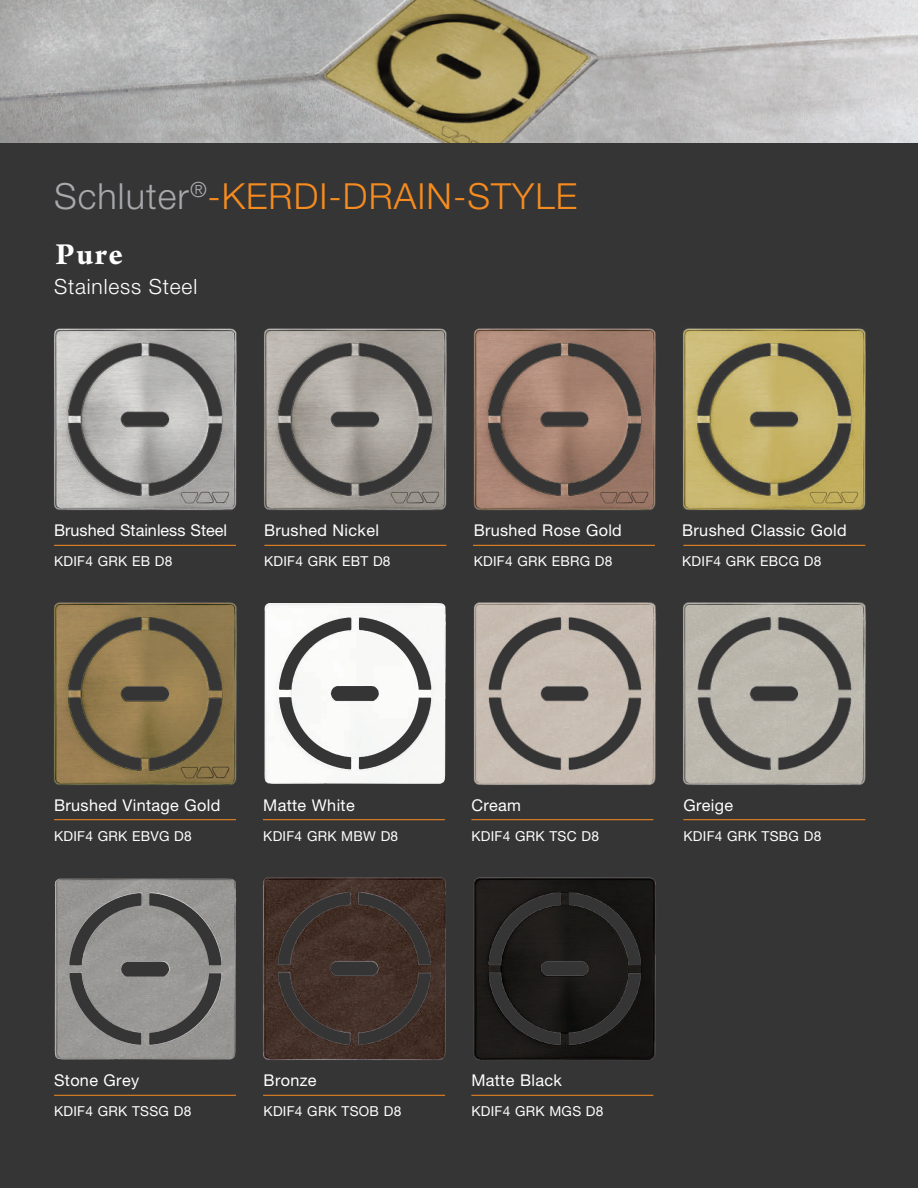
<style>
.page{position:relative;width:918px;height:1188px;background:#363536}
.page>*{position:absolute;margin:0;border:0;box-sizing:border-box;transform-origin:0 0}
.t1{font:300 36px "Helvetica Neue LT Pro";letter-spacing:.03em;color:#f68c1f}
.t2{font:700 32.4px "Arno Pro";color:#fff}
.t3{font:300 21px "Helvetica Neue LT Pro";letter-spacing:.04em;color:#fff}
.t4{font:16.2px "Helvetica Neue LT Pro";letter-spacing:.02em;color:#fff}
.t5{font:16.2px "Helvetica Neue LT Pro";color:#fff}
.t6{font:13.8px "Helvetica Neue LT Pro";letter-spacing:.02em;color:#fff}
.s1{color:#a8a9ad}
</style>
<div class="page">
<hr style="left:54px;top:545px;width:182px;height:1px;background:#f68c1f">
<hr style="left:54px;top:819px;width:182px;height:1px;background:#f68c1f">
<hr style="left:54px;top:1095px;width:182px;height:1px;background:#f68c1f">
<hr style="left:264px;top:545px;width:182px;height:1px;background:#f68c1f">
<hr style="left:263px;top:819px;width:182px;height:1px;background:#f68c1f">
<hr style="left:263px;top:1095px;width:182px;height:1px;background:#f68c1f">
<hr style="left:473px;top:545px;width:182px;height:1px;background:#f68c1f">
<hr style="left:683px;top:545px;width:182px;height:1px;background:#f68c1f">
<hr style="left:471px;top:819px;width:182px;height:1px;background:#f68c1f">
<hr style="left:683px;top:819px;width:182px;height:1px;background:#f68c1f">
<hr style="left:471px;top:1095px;width:182px;height:1px;background:#f68c1f">
<img style="left:54px;top:328px;width:183px;height:183px">
<img style="left:54px;top:602px;width:183px;height:183px">
<img style="left:54px;top:879px;width:182px;height:181px">
<img style="left:264px;top:328px;width:183px;height:183px">
<img style="left:264px;top:603px;width:182px;height:181px">
<img style="left:263px;top:877px;width:183px;height:183px">
<img style="left:473px;top:328px;width:183px;height:183px">
<img style="left:683px;top:328px;width:183px;height:183px">
<img style="left:473px;top:602px;width:183px;height:183px">
<img style="left:683px;top:602px;width:183px;height:183px">
<img style="left:474px;top:877px;width:182px;height:183px">
<img style="left:0;top:0;width:918px;height:143px">
<h1 class="t1" style="left:54px;top:174px;width:525px"><span class="s1">Schluter</span><sup>®</sup>-KERDI-DRAIN-STYLE</h1>
<h2 class="t2" style="left:56px;top:235px;width:69px">Pure</h2>
<h3 class="t3" style="left:54px;top:273px;width:145px">Stainless Steel</h3>
<p class="t5" style="left:54px;top:521px;width:175px">Brushed Stainless Steel</p>
<p class="t6" style="left:54px;top:553px;width:120px">KDIF4 GRK EB D8</p>
<p class="t4" style="left:264px;top:521px;width:116px">Brushed Nickel</p>
<p class="t6" style="left:264px;top:553px;width:128px">KDIF4 GRK EBT D8</p>
<p class="t4" style="left:474px;top:521px;width:150px">Brushed Rose Gold</p>
<p class="t6" style="left:474px;top:553px;width:140px">KDIF4 GRK EBRG D8</p>
<p class="t4" style="left:682px;top:521px;width:166px">Brushed Classic Gold</p>
<p class="t6" style="left:682px;top:553px;width:141px">KDIF4 GRK EBCG D8</p>
<p class="t4" style="left:54px;top:795px;width:168px">Brushed Vintage Gold</p>
<p class="t6" style="left:54px;top:828px;width:139px">KDIF4 GRK EBVG D8</p>
<p class="t4" style="left:263px;top:795px;width:93px">Matte White</p>
<p class="t6" style="left:263px;top:828px;width:136px">KDIF4 GRK MBW D8</p>
<p class="t4" style="left:471px;top:795px;width:51px">Cream</p>
<p class="t6" style="left:471px;top:828px;width:129px">KDIF4 GRK TSC D8</p>
<p class="t4" style="left:684px;top:795px;width:51px">Greige</p>
<p class="t6" style="left:684px;top:828px;width:139px">KDIF4 GRK TSBG D8</p>
<p class="t4" style="left:54px;top:1071px;width:87px">Stone Grey</p>
<p class="t6" style="left:54px;top:1103px;width:139px">KDIF4 GRK TSSG D8</p>
<p class="t4" style="left:264px;top:1071px;width:54px">Bronze</p>
<p class="t6" style="left:264px;top:1103px;width:139px">KDIF4 GRK TSOB D8</p>
<p class="t4" style="left:471px;top:1071px;width:92px">Matte Black</p>
<p class="t6" style="left:471px;top:1103px;width:134px">KDIF4 GRK MGS D8</p>
</div>
